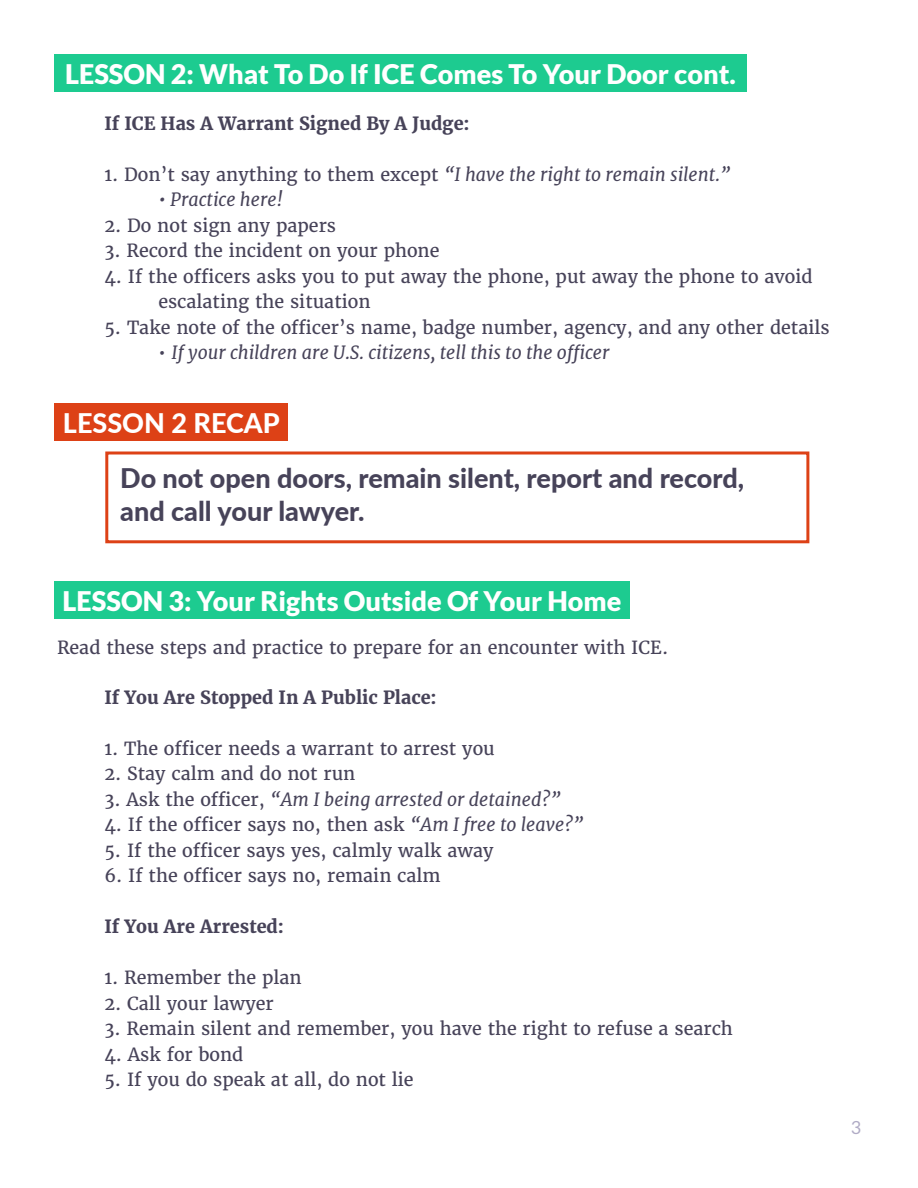
<style>
.page{position:relative;width:918px;height:1188px;background:#fff}
.page>*{position:absolute;margin:0;border:0;box-sizing:border-box;transform-origin:0 0}
.title_2{font:900 27px "Lato";color:#fff}
.Paragraph_Style_1{font:800 27px/32.4px "Lato";color:#474359}
.Paragraph_Style_1-2{font:800 27px "Lato";color:#fff}
.body-bullet{font:18px "Merriweather";color:#474359}
.body-bullet-2{font:italic 18px "Merriweather";color:#474359}
.body-bullet-3{font:700 18px "Merriweather";color:#474359}
.Paragraph_Style_1-3{font:18px "Merriweather";color:#474359}
.t1{font:18px "Lato";color:#b0abc5}
.s1{font-style:italic}
.s2{font-style:normal}
</style>
<div class="page">
<div style="left:54px;top:54px;width:693px;height:37px;background:#1dcb90"></div>
<div style="left:105px;top:452px;width:704px;height:91px;border:3px solid #dd4116"></div>
<div style="left:54px;top:403px;width:234px;height:38px;background:#dd4116"></div>
<div style="left:54px;top:581px;width:576px;height:38px;background:#1dcb90"></div>
<p class="title_2" style="left:65px;top:58px;width:672px">LESSON 2: What To Do If ICE Comes To Your Door cont.</p>
<p class="body-bullet-3" style="left:104px;top:111px;width:367px">If ICE Has A Warrant Signed By A Judge:</p>
<p class="body-bullet" style="left:104px;top:163px;width:627px">1. Don’t say anything to them except <span class="s1">“I have the right to remain silent.”</span></p>
<p class="body-bullet-2" style="left:158px;top:188px;width:126px">• Practice here!</p>
<p class="body-bullet" style="left:104px;top:214px;width:233px">2. Do not sign any papers</p>
<p class="body-bullet" style="left:104px;top:239px;width:337px">3. Record the incident on your phone</p>
<p class="body-bullet" style="left:104px;top:265px;width:710px">4. If the officers asks you to put away the phone, put away the phone to avoid</p>
<p class="body-bullet" style="left:158px;top:290px;width:214px">escalating the situation</p>
<p class="body-bullet" style="left:104px;top:316px;width:727px">5. Take note of the officer’s name, badge number, agency, and any other details</p>
<p class="body-bullet-2" style="left:158px;top:341px;width:453px"><span class="s2">•</span> If your children are U.S. citizens, tell this to the officer</p>
<p class="Paragraph_Style_1-2" style="left:63px;top:403px;width:218px">LESSON 2 RECAP</p>
<p class="Paragraph_Style_1" style="left:120px;top:461px;width:625px">Do not open doors, remain silent, report and record, and call your lawyer.</p>
<p class="title_2" style="left:63px;top:585px;width:560px">LESSON 3: Your Rights Outside Of Your Home</p>
<p class="Paragraph_Style_1-3" style="left:57px;top:636px;width:613px">Read these steps and practice to prepare for an encounter with ICE.</p>
<p class="body-bullet-3" style="left:104px;top:685px;width:334px">If You Are Stopped In A Public Place:</p>
<p class="body-bullet" style="left:104px;top:737px;width:392px">1. The officer needs a warrant to arrest you</p>
<p class="body-bullet" style="left:104px;top:763px;width:253px">2. Stay calm and do not run</p>
<p class="body-bullet-2" style="left:104px;top:787px;width:458px"><span class="s2">3. Ask the officer,</span> “Am I being arrested or detained?”</p>
<p class="body-bullet" style="left:104px;top:814px;width:481px">4. If the officer says no, then ask <span class="s1">“Am I free to leave?”</span></p>
<p class="body-bullet" style="left:104px;top:839px;width:391px">5. If the officer says yes, calmly walk away</p>
<p class="body-bullet" style="left:104px;top:865px;width:338px">6. If the officer says no, remain calm</p>
<p class="body-bullet-3" style="left:104px;top:915px;width:181px">If You Are Arrested:</p>
<p class="body-bullet" style="left:104px;top:967px;width:199px">1. Remember the plan</p>
<p class="body-bullet" style="left:104px;top:992px;width:171px">2. Call your lawyer</p>
<p class="body-bullet" style="left:104px;top:1018px;width:630px">3. Remain silent and remember, you have the right to refuse a search</p>
<p class="body-bullet" style="left:104px;top:1043px;width:141px">4. Ask for bond</p>
<p class="body-bullet" style="left:104px;top:1069px;width:311px">5. If you do speak at all, do not lie</p>
<p class="t1" style="left:851px;top:1117px;width:12px">3</p>
</div>
